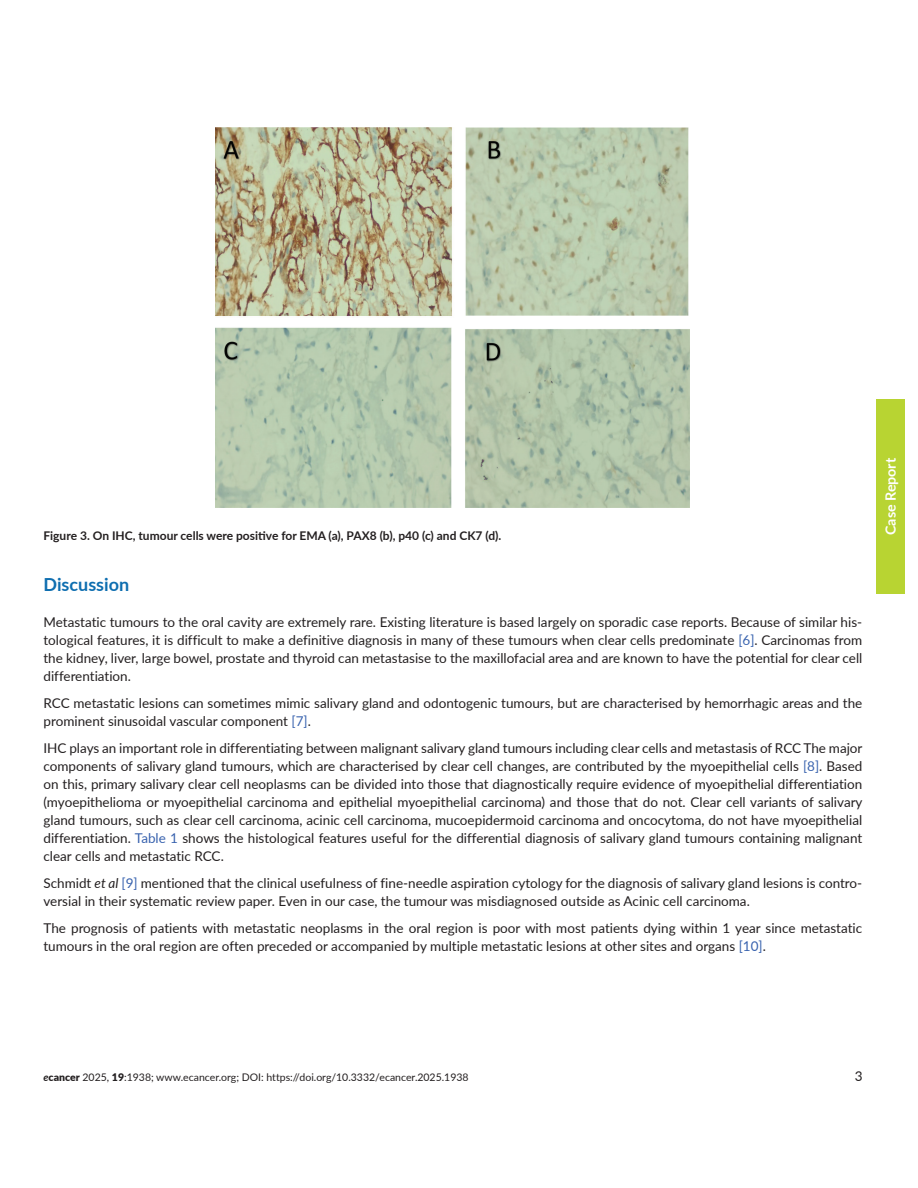
<style>
.page{position:relative;width:918px;height:1188px;background:#fff}
.page>*{position:absolute;margin:0;border:0;box-sizing:border-box;transform-origin:0 0}
.t1{font:700 18px "Lato";color:#0e6eb0}
.t2{font:700 14.25px "Lato";color:#fff}
.t3{font:13.5px/18px "Lato";color:#231f20}
.t4{font:700 12px "Lato";color:#231f20}
.t5{font:10.5px "Lato";color:#231f20}
.s1{color:#3862ae}
.s2{font-style:italic}
.s3{font-weight:700;font-style:italic}
.s4{font-weight:900}
</style>
<div class="page">
<div style="left:876px;top:399px;width:29px;height:195px;background:#b8d432"></div>
<img style="left:216px;top:127px;width:474px;height:381px">
<p class="t4" style="left:44px;top:527px;width:459px">Figure 3. On IHC, tumour cells were positive for EMA (a), PAX8 (b), p40 (c) and CK7 (d).</p>
<h1 class="t1" style="left:44px;top:571px;width:87px">Discussion</h1>
<p class="t3" style="left:44px;top:612px;width:820px;text-align:justify">Metastatic tumours to the oral cavity are extremely rare. Existing literature is based largely on sporadic case reports. Because of similar his&shy;tological features, it is difficult to make a definitive diagnosis in many of these tumours when clear cells predominate <span class="s1">[6]</span>. Carcinomas from the kidney, liver, large bowel, prostate and thyroid can metastasise to the maxillofacial area and are known to have the potential for clear cell differentiation.</p>
<p class="t3" style="left:44px;top:693px;width:820px">RCC metastatic lesions can sometimes mimic salivary gland and odontogenic tumours, but are characterised by hemorrhagic areas and the prominent sinusoidal vascular component <span class="s1">[7]</span>.</p>
<p class="t3" style="left:44px;top:738px;width:821px;text-align:justify">IHC plays an important role in differentiating between malignant salivary gland tumours including clear cells and metastasis of RCC The major components of salivary gland tumours, which are characterised by clear cell changes, are contributed by the myoepithelial cells <span class="s1">[8]</span>. Based on this, primary salivary clear cell neoplasms can be divided into those that diagnostically require evidence of myoepithelial differentiation (myoepithelioma or myoepithelial carcinoma and epithelial myoepithelial carcinoma) and those that do not. Clear cell variants of salivary gland tumours, such as clear cell carcinoma, acinic cell carcinoma, mucoepidermoid carcinoma and oncocytoma, do not have myoepithelial differentiation. <span class="s1">Table 1</span> shows the histological features useful for the differential diagnosis of salivary gland tumours containing malignant clear cells and metastatic RCC.</p>
<p class="t3" style="left:44px;top:873px;width:820px">Schmidt <span class="s2">et al</span> <span class="s1">[9]</span> mentioned that the clinical usefulness of fine-needle aspiration cytology for the diagnosis of salivary gland lesions is contro&shy;versial in their systematic review paper. Even in our case, the tumour was misdiagnosed outside as Acinic cell carcinoma.</p>
<p class="t3" style="left:44px;top:918px;width:820px">The prognosis of patients with metastatic neoplasms in the oral region is poor with most patients dying within 1 year since metastatic tumours in the oral region are often preceded or accompanied by multiple metastatic lesions at other sites and organs <span class="s1">[10]</span>.</p>
<p class="t2" style="left:880px;top:535px;width:79px;rotate:-90deg">Case Report</p>
<p class="t5" style="left:44px;top:1070px;width:427px"><span class="s3">e</span><span class="s4">cancer</span> 2025, <span class="s4">19</span>:1938; www.ecancer.org; DOI: https://doi.org/10.3332/ecancer.2025.1938</p>
<p class="t3" style="left:855px;top:1067px;width:9px">3</p>
</div>
